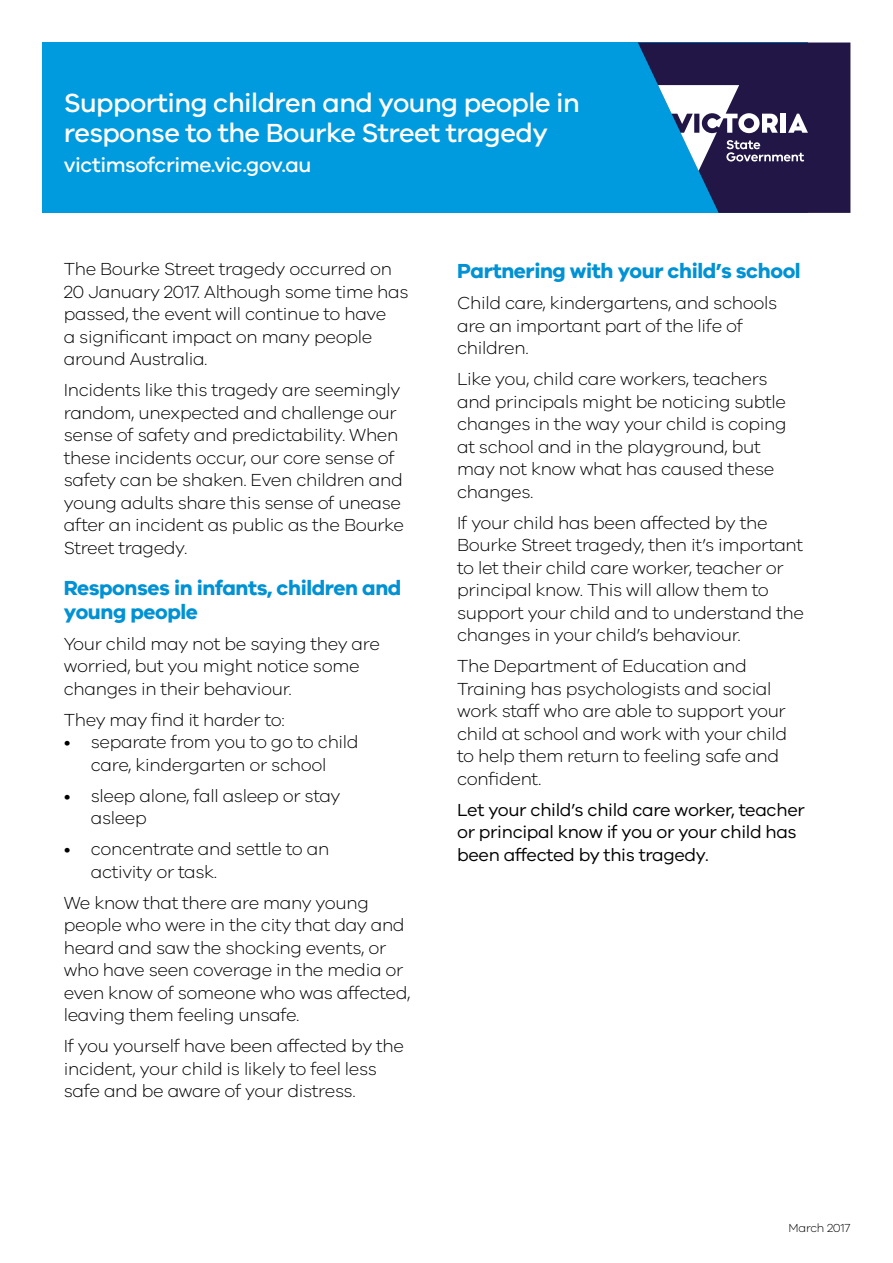
<style>
.page{position:relative;width:893px;height:1263px;background:#fff}
.page>*{position:absolute;margin:0;border:0;box-sizing:border-box;transform-origin:0 0}
.t1{font:500 27px/30px "VIC";letter-spacing:-.02em;color:#fff}
.t2{font:700 21px/24px "VIC";letter-spacing:-.02em;color:#0092d4}
.t3{font:500 21px "VIC";letter-spacing:-.02em;color:#fff}
.t4{font:300 18px/22.5px "VIC";letter-spacing:-.02em;color:#000}
.t5{font:18px/22.5px "VIC";letter-spacing:-.02em;color:#000}
.t6{font:300 12px "VIC";letter-spacing:-.02em;color:#000}
</style>
<div class="page">
<div style="left:43px;top:43px;width:765px;height:170px;background:#009bde"></div>
<svg style="left:638px;top:43px;width:212px;height:170px"></svg>
<h1 class="t1" style="left:64px;top:87px;width:518px">Supporting children and young people in response to the Bourke Street tragedy</h1>
<p class="t3" style="left:64px;top:152px;width:249px">victimsofcrime.vic.gov.au</p>
<p class="t4" style="left:64px;top:257px;width:346px">The Bourke Street tragedy occurred on 20 January 2017. Although some time has passed, the event will continue to have<br>a significant impact on many people around Australia.</p>
<p class="t4" style="left:64px;top:378px;width:342px">Incidents like this tragedy are seemingly random, unexpected and challenge our sense of safety and predictability. When these incidents occur, our core sense of safety can be shaken. Even children and young adults share this sense of unease after an incident as public as the Bourke Street tragedy.</p>
<p class="t2" style="left:64px;top:575px;width:339px">Responses in infants, children and young people</p>
<p class="t4" style="left:64px;top:632px;width:318px">Your child may not be saying they are worried, but you might notice some changes in their behaviour.</p>
<p class="t4" style="left:64px;top:708px;width:222px">They may find it harder to:</p>
<p class="t4" style="left:64px;top:730px;width:296px;text-align:center">• separate from you to go to child care, kindergarten or school</p>
<p class="t4" style="left:91px;top:784px;width:251px;text-indent:-27px">• sleep alone, fall asleep or stay asleep</p>
<p class="t4" style="left:91px;top:837px;width:240px;text-indent:-27px">• concentrate and settle to an activity or task.</p>
<p class="t4" style="left:64px;top:891px;width:348px">We know that there are many young people who were in the city that day and heard and saw the shocking events, or who have seen coverage in the media or even know of someone who was affected, leaving them feeling unsafe.</p>
<p class="t4" style="left:64px;top:1034px;width:342px">If you yourself have been affected by the incident, your child is likely to feel less safe and be aware of your distress.</p>
<p class="t2" style="left:457px;top:258px;width:345px">Partnering with your child’s school</p>
<p class="t4" style="left:457px;top:291px;width:322px">Child care, kindergartens, and schools are an important part of the life of children.</p>
<p class="t4" style="left:457px;top:367px;width:331px">Like you, child care workers, teachers and principals might be noticing subtle changes in the way your child is coping at school and in the playground, but may not know what has caused these changes.</p>
<p class="t4" style="left:457px;top:511px;width:348px">If your child has been affected by the Bourke Street tragedy, then it’s important to let their child care worker, teacher or principal know. This will allow them to support your child and to understand the changes in your child’s behaviour.</p>
<p class="t4" style="left:457px;top:654px;width:332px">The Department of Education and<br>Training has psychologists and social work staff who are able to support your child at school and work with your child to help them return to feeling safe and confident.</p>
<p class="t5" style="left:457px;top:798px;width:349px">Let your child’s child care worker, teacher or principal know if you or your child has been affected by this tragedy.</p>
<p class="t6" style="left:789px;top:1221px;width:63px">March 2017</p>
</div>
